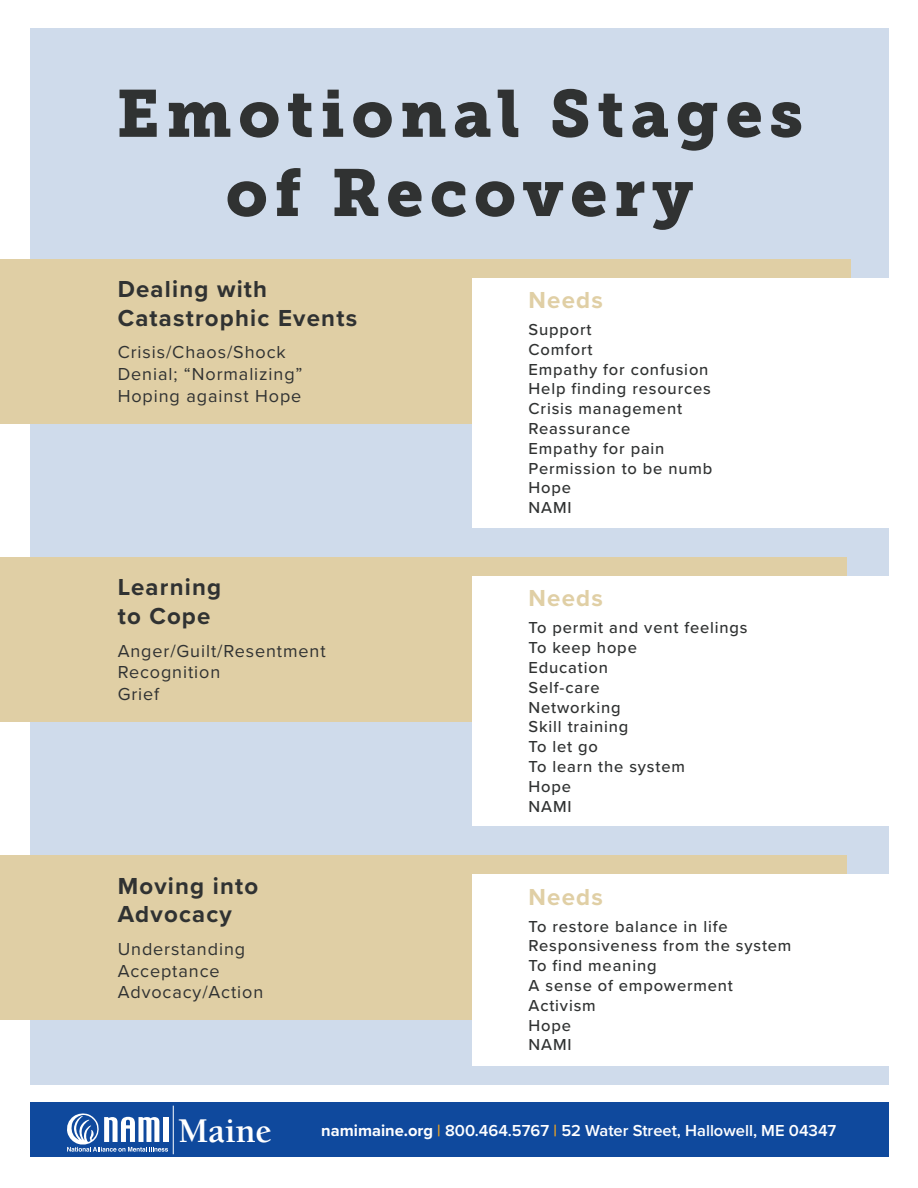
<style>
.page{position:relative;width:918px;height:1188px;background:#fff}
.page>*{position:absolute;margin:0;border:0;box-sizing:border-box;transform-origin:0 0}
.t1{font:66px/79.2px "Museo Slab 900";letter-spacing:.1em;color:#303232;text-align:center}
.t2{font:700 35.7px "Berkeley";color:#fff}
.t3{font:700 24px/28.8px "Proxima Nova";letter-spacing:.05em;color:#303232}
.t4{font:700 24px "Proxima Nova";letter-spacing:.05em;color:#e0cfa5}
.t5{font:18px/21.6px "Proxima Nova";letter-spacing:.05em;color:#303232}
.t6{font:500 16.5px "Proxima Nova";letter-spacing:.05em;color:#303232}
.t7{font:600 16.5px "Proxima Nova";color:#fff}
.s1{font-weight:700}
.s2{color:#f7a71b}
</style>
<div class="page">
<div style="left:31px;top:28px;width:858px;height:1056px;background:#cfdbeb"></div>
<div style="left:31px;top:1103px;width:858px;height:54px;background:#0f499d"></div>
<hr style="left:173px;top:1106px;width:1px;height:48px;background:#fff">
<svg style="left:67px;top:1113px;width:101px;height:39px"></svg>
<div style="left:0;top:259px;width:850px;height:164px;background:#e0cfa5"></div>
<div style="left:473px;top:278px;width:445px;height:249px;background:#fff"></div>
<div style="left:0;top:557px;width:846px;height:164px;background:#e0cfa5"></div>
<div style="left:473px;top:576px;width:445px;height:250px;background:#fff"></div>
<div style="left:0;top:856px;width:846px;height:164px;background:#e0cfa5"></div>
<div style="left:473px;top:875px;width:445px;height:191px;background:#fff"></div>
<p class="t1" style="left:116px;top:75px;width:688px">Emotional Stages of Recovery</p>
<p class="t3" style="left:118px;top:274px;width:241px">Dealing with<br>Catastrophic Events</p>
<p class="t5" style="left:118px;top:341px;width:170px">Crisis/Chaos/Shock</p>
<p class="t5" style="left:118px;top:363px;width:186px">Denial; “Normalizing”</p>
<p class="t5" style="left:118px;top:384px;width:185px">Hoping against Hope</p>
<p class="t3" style="left:118px;top:572px;width:105px">Learning to Cope</p>
<p class="t5" style="left:118px;top:639px;width:210px">Anger/Guilt/Resentment</p>
<p class="t5" style="left:118px;top:661px;width:104px">Recognition</p>
<p class="t5" style="left:118px;top:682px;width:43px">Grief</p>
<p class="t3" style="left:118px;top:871px;width:142px">Moving into<br>Advocacy</p>
<p class="t5" style="left:118px;top:938px;width:147px">Understanding<br>Acceptance<br>Advocacy/Action</p>
<p class="t4" style="left:529px;top:282px;width:76px">Needs</p>
<p class="t6" style="left:529px;top:317px;width:65px">Support</p>
<p class="t6" style="left:529px;top:337px;width:66px">Comfort</p>
<p class="t6" style="left:529px;top:357px;width:181px">Empathy for confusion</p>
<p class="t6" style="left:529px;top:377px;width:184px">Help finding resources</p>
<p class="t6" style="left:529px;top:396px;width:155px">Crisis management</p>
<p class="t6" style="left:529px;top:416px;width:103px">Reassurance</p>
<p class="t6" style="left:529px;top:436px;width:137px">Empathy for pain</p>
<p class="t6" style="left:529px;top:456px;width:185px">Permission to be numb</p>
<p class="t6" style="left:529px;top:476px;width:44px">Hope</p>
<p class="t6" style="left:529px;top:495px;width:44px">NAMI</p>
<p class="t4" style="left:529px;top:581px;width:76px">Needs</p>
<p class="t6" style="left:529px;top:616px;width:221px">To permit and vent feelings</p>
<p class="t6" style="left:529px;top:635px;width:110px">To keep hope</p>
<p class="t6" style="left:529px;top:655px;width:81px">Education</p>
<p class="t6" style="left:529px;top:675px;width:73px">Self-care</p>
<p class="t6" style="left:529px;top:695px;width:93px">Networking</p>
<p class="t6" style="left:529px;top:715px;width:101px">Skill training</p>
<p class="t6" style="left:529px;top:734px;width:71px">To let go</p>
<p class="t6" style="left:529px;top:754px;width:158px">To learn the system</p>
<p class="t6" style="left:529px;top:774px;width:44px">Hope</p>
<p class="t6" style="left:529px;top:794px;width:44px">NAMI</p>
<p class="t4" style="left:529px;top:879px;width:76px">Needs</p>
<p class="t6" style="left:529px;top:914px;width:201px">To restore balance in life</p>
<p class="t6" style="left:529px;top:934px;width:264px">Responsiveness from the system</p>
<p class="t6" style="left:529px;top:953px;width:129px">To find meaning</p>
<p class="t6" style="left:529px;top:973px;width:206px">A sense of empowerment</p>
<p class="t6" style="left:529px;top:993px;width:69px">Activism</p>
<p class="t6" style="left:529px;top:1013px;width:44px">Hope</p>
<p class="t6" style="left:529px;top:1033px;width:44px">NAMI</p>
<p class="t2" style="left:178px;top:1112px;width:95px">Maine</p>
<p class="t7" style="left:321px;top:1118px;width:517px"><span class="s1">namimaine.org</span> <span class="s2">|</span> 800.464.5767 <span class="s2">|</span> 52 Water Street, Hallowell, ME 04347</p>
</div>
